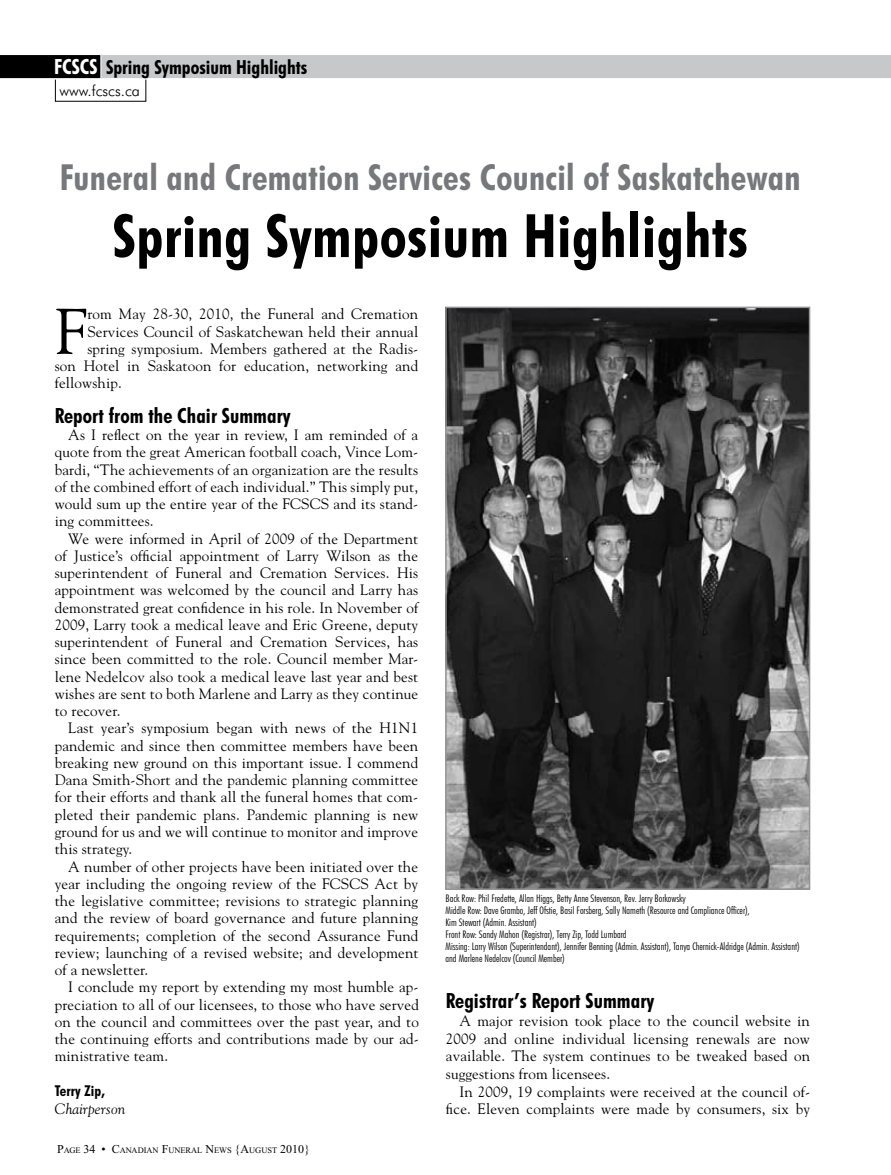
<style>
.page{position:relative;width:891px;height:1175px;background:#fff}
.page>*{position:absolute;margin:0;border:0;box-sizing:border-box;transform-origin:0 0}
.t1{font:64.05px "Goudy";color:#000}
.t2{font:700 condensed 60px "Futura BT";letter-spacing:.01em;color:#000}
.t3{font:700 condensed 36px "Futura BT";letter-spacing:.01em;color:#77787b}
.t4{font:700 condensed 21px "Futura BT";letter-spacing:.005em;color:#000}
.t5{font:700 condensed 21px "Futura BT";color:#fff}
.t6{font:700 condensed 19.5px "Futura BT";color:#000}
.t7{font:15px/17.2px "Goudy";letter-spacing:.01em;color:#000;text-align:justify}
.t8{font:300 15px "Futura BT";color:#000}
.t9{font:italic 15px "Goudy";letter-spacing:.01em;color:#000}
.t10{font:700 condensed 15px "Futura BT";letter-spacing:.01em;color:#000}
.t11{font:300 condensed 10.5px/12px "Futura BT";color:#000}
.t12{font:8.4px "Times New Roman";color:#000}
.s1{font-size:12px}
</style>
<div class="page">
<img style="left:448px;top:309px;width:359px;height:578px">
<div style="left:445px;top:306px;width:365px;height:584px;border:2px solid #939598"></div>
<svg style="left:0;top:54px;width:891px;height:26px;background:#b9babb"></svg>
<h3 class="t5" style="left:54px;top:54px;width:10px">fcscs</h3>
<h3 class="t6" style="left:106px;top:55px;width:203px">Spring Symposium Highlights</h3>
<p class="t8" style="left:59px;top:81px;width:82px">www.fcscs.ca</p>
<h3 class="t3" style="left:60px;top:155px;width:742px">Funeral and Cremation Services Council of Saskatchewan</h3>
<h2 class="t2" style="left:113px;top:199px;width:637px">Spring Symposium Highlights</h2>
<h1 class="t1" style="left:55px;top:292px;width:33px">F</h1>
<p class="t7" style="left:87px;top:305px;width:332px">rom May 28-30, 2010, the Funeral and Cremation</p>
<p class="t7" style="left:87px;top:322px;width:332px">Services Council of Saskatchewan held their annual</p>
<p class="t7" style="left:87px;top:339px;width:332px">spring symposium. Members gathered at the Radis-</p>
<p class="t7" style="left:55px;top:357px;width:365px">son Hotel in Saskatoon for education, networking and</p>
<p class="t7" style="left:55px;top:374px;width:68px">fellowship.</p>
<h3 class="t4" style="left:55px;top:402px;width:237px">Report from the Chair Summary</h3>
<p class="t7" style="left:55px;top:426px;width:365px;text-indent:14px">As I reflect on the year in review, I am reminded of a quote from the great American football coach, Vince Lom&shy;bardi, “The achievements of an organization are the results of the combined effort of each individual.” This simply put, would sum up the entire year of the FCSCS and its stand&shy;ing committees.</p>
<p class="t7" style="left:55px;top:529px;width:365px;text-indent:14px">We were informed in April of 2009 of the Department of Justice’s official appointment of Larry Wilson as the superintendent of Funeral and Cremation Services. His appointment was welcomed by the council and Larry has demonstrated great confidence in his role. In November of 2009, Larry took a medical leave and Eric Greene, deputy superintendent of Funeral and Cremation Services, has since been committed to the role. Council member Mar&shy;lene Nedelcov also took a medical leave last year and best wishes are sent to both Marlene and Larry as they continue to recover.</p>
<p class="t7" style="left:55px;top:719px;width:365px;text-indent:14px">Last year’s symposium began with news of the H1N1 pandemic and since then committee members have been breaking new ground on this important issue. I commend Dana Smith-Short and the pandemic planning committee for their efforts and thank all the funeral homes that com&shy;pleted their pandemic plans. Pandemic planning is new ground for us and we will continue to monitor and improve this strategy.</p>
<p class="t7" style="left:55px;top:857px;width:365px;text-indent:14px">A number of other projects have been initiated over the year including the ongoing review of the FCSCS Act by the legislative committee; revisions to strategic planning and the review of board governance and future planning requirements; completion of the second Assurance Fund review; launching of a revised website; and development of a newsletter.</p>
<p class="t7" style="left:55px;top:978px;width:366px;text-indent:14px">I conclude my report by extending my most humble ap&shy;preciation to all of our licensees, to those who have served on the council and committees over the past year, and to the continuing efforts and contributions made by our ad&shy;ministrative team.</p>
<p class="t10" style="left:55px;top:1081px;width:52px">Terry Zip,</p>
<p class="t9" style="left:55px;top:1099px;width:72px">Chairperson</p>
<p class="t12" style="left:57px;top:1145px;width:255px"><span class="s1">P</span>AGE <span class="s1">34 • C</span>ANADIAN <span class="s1">F</span>UNERAL <span class="s1">N</span>EWS <span class="s1">{A</span>UGUST <span class="s1">2010}</span></p>
<p class="t11" style="left:446px;top:892px;width:356px">Back Row: Phil Fredette, Allan Higgs, Betty Anne Stevenson, Rev. Jerry Borkowsky<br>Middle Row: Dave Grambo, Jeff Ofstie, Basil Forsberg, Sally Nameth (Resource and Compliance Officer),<br>Kim Stewart (Admin. Assistant)<br>Front Row: Sandy Mahon (Registrar), Terry Zip, Todd Lumbard<br>Missing: Larry Wilson (Superintendant), Jennifer Benning (Admin. Assistant), Tanya Chernick-Aldridge (Admin. Assistant) and Marlene Nedelcov (Council Member)</p>
<h3 class="t4" style="left:446px;top:988px;width:210px">Registrar’s Report Summary</h3>
<p class="t7" style="left:446px;top:1011px;width:366px;line-height:17.7px;text-indent:14px">A major revision took place to the council website in 2009 and online individual licensing renewals are now available. The system continues to be tweaked based on suggestions from licensees.</p>
<p class="t7" style="left:446px;top:1082px;width:366px;line-height:17.7px;text-align:right">In 2009, 19 complaints were received at the council of&shy;fice. Eleven complaints were made by consumers, six by</p>
</div>
